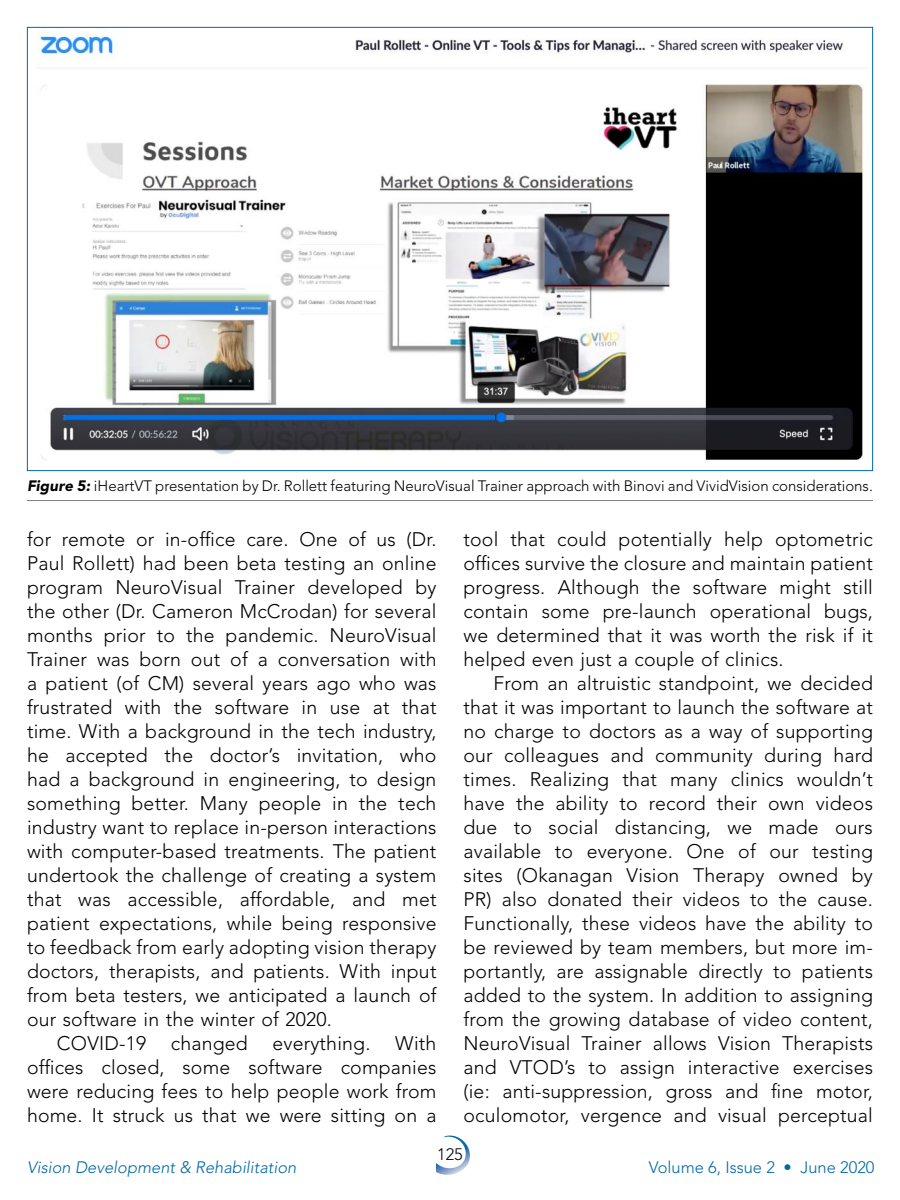
<style>
.page{position:relative;width:900px;height:1200px;background:#fff}
.page>*{position:absolute;margin:0;border:0;box-sizing:border-box;transform-origin:0 0}
.t1{font:300 19.5px/24px "Avenir LT Std";letter-spacing:.01em;color:#000;text-align:justify}
.t2{font:italic 300 16.5px "Avenir LT Std";color:#0068a7}
.t3{font:300 16.5px "Avenir LT Std";color:#0068a7}
.t4{font:300 16.5px "Avenir LT Std";color:#000}
.t5{font:300 15px "Avenir LT Std";color:#000}
.s1{font-weight:900;font-style:italic}
</style>
<div class="page">
<svg style="left:436px;top:1136px;width:34px;height:39px"></svg>
<img style="left:37px;top:30px;width:828px;height:430px">
<hr style="left:27px;top:500px;width:846px;height:1px;background:#808080">
<p class="t5" style="left:27px;top:477px;width:847px"><span class="s1">Figure 5:</span> iHeartVT presentation by Dr. Rollett featuring NeuroVisual Trainer approach with Binovi and VividVision considerations.</p>
<p class="t1" style="left:27px;top:527px;width:411px">for remote or in-office care. One of us (Dr.</p>
<p class="t1" style="left:27px;top:551px;width:411px">Paul Rollett) had been beta testing an online</p>
<p class="t1" style="left:27px;top:575px;width:411px">program NeuroVisual Trainer developed by</p>
<p class="t1" style="left:27px;top:599px;width:411px">the other (Dr. Cameron McCrodan) for several</p>
<p class="t1" style="left:27px;top:623px;width:411px">months prior to the pandemic. NeuroVisual</p>
<p class="t1" style="left:27px;top:647px;width:411px">Trainer was born out of a conversation with</p>
<p class="t1" style="left:27px;top:671px;width:411px">a patient (of CM) several years ago who was</p>
<p class="t1" style="left:27px;top:695px;width:411px">frustrated with the software in use at that</p>
<p class="t1" style="left:27px;top:719px;width:411px">time. With a background in the tech industry,</p>
<p class="t1" style="left:27px;top:743px;width:411px">he accepted the doctor’s invitation, who</p>
<p class="t1" style="left:27px;top:767px;width:411px">had a background in engineering, to design</p>
<p class="t1" style="left:27px;top:791px;width:411px">something better. Many people in the tech</p>
<p class="t1" style="left:27px;top:815px;width:411px">industry want to replace in-person interactions</p>
<p class="t1" style="left:27px;top:839px;width:411px">with computer-based treatments. The patient</p>
<p class="t1" style="left:27px;top:863px;width:411px">undertook the challenge of creating a system</p>
<p class="t1" style="left:27px;top:887px;width:411px">that was accessible, affordable, and met</p>
<p class="t1" style="left:27px;top:911px;width:411px">patient expectations, while being responsive</p>
<p class="t1" style="left:27px;top:935px;width:411px">to feedback from early adopting vision therapy</p>
<p class="t1" style="left:27px;top:959px;width:411px">doctors, therapists, and patients. With input</p>
<p class="t1" style="left:27px;top:983px;width:411px">from beta testers, we anticipated a launch of</p>
<p class="t1" style="left:27px;top:1007px;width:306px">our software in the winter of 2020.</p>
<p class="t1" style="left:57px;top:1031px;width:91px">COVID-19</p>
<p class="t1" style="left:171px;top:1031px;width:79px">changed</p>
<p class="t1" style="left:272px;top:1031px;width:100px">everything.</p>
<p class="t1" style="left:27px;top:1031px;width:411px;text-indent:368px">With offices closed, some software companies were reducing fees to help people work from home. It struck us that we were sitting on a</p>
<p class="t1" style="left:464px;top:527px;width:411px">tool that could potentially help optometric offices survive the closure and maintain patient progress. Although the software might still contain some pre-launch operational bugs, we determined that it was worth the risk if it helped even just a couple of clinics.</p>
<p class="t1" style="left:464px;top:671px;width:411px;text-indent:30px">From an altruistic standpoint, we decided that it was important to launch the software at no charge to doctors as a way of supporting our colleagues and community during hard times. Realizing that many clinics wouldn’t have the ability to record their own videos due to social distancing, we made ours available to everyone. One of our testing sites (Okanagan Vision Therapy owned by PR) also donated their videos to the cause.<br>Functionally, these videos have the ability to be reviewed by team members, but more im&shy;portantly, are assignable directly to patients added to the system. In addition to assigning from the growing database of video content, NeuroVisual Trainer allows Vision Therapists and VTOD’s to assign interactive exercises (ie: anti-suppression, gross and fine motor, oculomotor, vergence and visual perceptual</p>
<p class="t4" style="left:437px;top:1145px;width:27px">125</p>
<p class="t2" style="left:27px;top:1157px;width:271px">Vision Development &amp; Rehabilitation</p>
<p class="t3" style="left:649px;top:1157px;width:227px">Volume 6, Issue 2 • June 2020</p>
</div>
